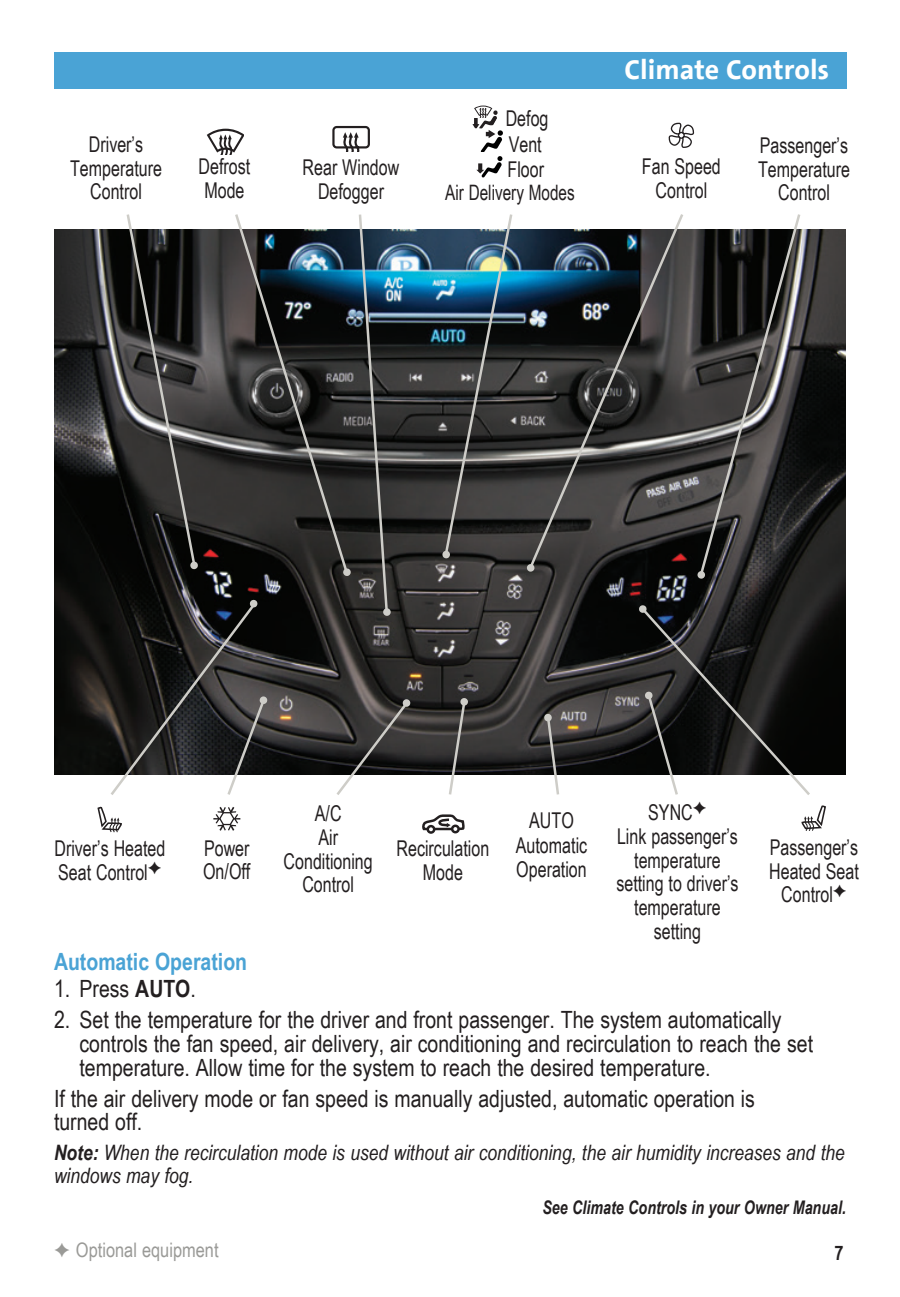
<style>
.page{position:relative;width:900px;height:1297px;background:#fff}
.page>*{position:absolute;margin:0;border:0;box-sizing:border-box;transform-origin:0 0}
._2010_buick_subherad{font:700 27.5px "GM Sans";color:#fff}
.get_to_know_BULLETS{font:23.75px/23.8px "Arial Narrow";color:#231f20}
.get_to_know_text_BOD{font:23.75px/23.8px "Arial Narrow";color:#231f20}
.get_to_know_blue_sub{font:700 23.75px "Arial Narrow";color:#4aa3d5}
.dash_callout{font:21.75px/23.8px "Arial Narrow";color:#231f20;text-align:center;scale:.9 1}
.new_note{font:italic 21.25px/22.5px "Arial Narrow";color:#231f20}
.dash_callout-2{font:21.25px "Arial Narrow";color:#231f20;scale:.88 1}
.t1{font:20px "Arial Narrow";color:#9a9a97}
.t2{font:700 20px "Arial Narrow";color:#231f20}
.see_section_7_5_cond{font:italic 700 18.75px "Arial Narrow";color:#231f20;scale:.93 1}
.s1{font-weight:700}
</style>
<div class="page">
<div style="left:54px;top:52px;width:792px;height:36px;background:#4aa3d5"></div>
<img style="left:54px;top:229px;width:792px;height:545px">
<svg style="left:213px;top:806px;width:27px;height:24px"></svg>
<svg style="left:97px;top:806px;width:25px;height:26px"></svg>
<div style="left:451px;top:824px;width:9px;height:9px;border:2px solid #231f20;border-radius:50%"></div>
<div style="left:427px;top:824px;width:8px;height:9px;border:2px solid #231f20;border-radius:50%"></div>
<svg style="left:422px;top:814px;width:43px;height:18px"></svg>
<svg style="left:668px;top:122px;width:27px;height:26px"></svg>
<svg style="left:207px;top:129px;width:36px;height:25px"></svg>
<svg style="left:332px;top:126px;width:38px;height:26px"></svg>
<svg style="left:472px;top:105px;width:31px;height:72px"></svg>
<svg style="left:125px;top:214px;width:73px;height:355px;background:#383737"></svg>
<svg style="left:233px;top:214px;width:117px;height:361px;background:#34383a"></svg>
<div style="left:343px;top:568px;width:8px;height:8px;background:#cecdc8;border-radius:50%"></div>
<img style="left:442px;top:214px;width:72px;height:344px">
<svg style="left:527px;top:214px;width:158px;height:356px;background:#3d4043"></svg>
<svg style="left:526px;top:563px;width:9px;height:9px"></svg>
<svg style="left:698px;top:214px;width:104px;height:363px;background:#414040"></svg>
<div style="left:697px;top:570px;width:8px;height:8px;background:#cecdc8;border-radius:50%"></div>
<svg style="left:357px;top:214px;width:32px;height:400px;background:#3e484d"></svg>
<div style="left:383px;top:608px;width:8px;height:8px;background:#cecdc8;border-radius:50%"></div>
<svg style="left:544px;top:713px;width:17px;height:82px"></svg>
<svg style="left:108px;top:599px;width:159px;height:196px;background:#3d3d3d"></svg>
<svg style="left:334px;top:699px;width:76px;height:96px"></svg>
<svg style="left:460px;top:697px;width:8px;height:8px"></svg>
<svg style="left:447px;top:699px;width:20px;height:96px"></svg>
<svg style="left:638px;top:604px;width:188px;height:226px"></svg>
<p class="dash_callout" style="left:70px;top:131px;width:104px">Driver’s<br>Temperature<br>Control</p>
<p class="dash_callout" style="left:199px;top:154px;width:59px;text-align:left">Defrost<br>Mode</p>
<p class="dash_callout" style="left:303px;top:155px;width:109px">Rear Window<br>Defogger</p>
<p class="dash_callout" style="left:506px;top:105px;width:49px;line-height:25.5px;text-align:left">Defog<br>Vent<br>Floor</p>
<p class="dash_callout-2" style="left:445px;top:176px;width:149px">Air Delivery Modes</p>
<p class="_2010_buick_subherad" style="left:625px;top:54px;width:206px">Climate Controls</p>
<p class="dash_callout" style="left:642px;top:154px;width:89px">Fan Speed<br>Control</p>
<p class="dash_callout" style="left:758px;top:132px;width:104px">Passenger’s<br>Temperature<br>Control</p>
<p class="dash_callout" style="left:284px;top:800px;width:101px">A/C<br>Air<br>Conditioning<br>Control</p>
<p class="dash_callout" style="left:203px;top:835px;width:54px;text-align:left">Power<br>On/Off</p>
<p class="dash_callout" style="left:54px;top:835px;width:125px;text-align:left">Driver’s Heated<br>Seat Control</p>
<p class="dash_callout" style="left:397px;top:835px;width:105px">Recirculation<br>Mode</p>
<p class="dash_callout" style="left:529px;top:807px;width:51px">AUTO</p>
<p class="dash_callout" style="left:516px;top:832px;width:81px;text-align:left">Automatic<br>Operation</p>
<p class="dash_callout" style="left:648px;top:799px;width:51px">SYNC</p>
<p class="dash_callout" style="left:616px;top:823px;width:137px">Link passenger’s temperature setting to driver’s temperature setting</p>
<p class="dash_callout" style="left:770px;top:834px;width:100px">Passenger’s</p>
<p class="dash_callout" style="left:769px;top:858px;width:101px">Heated Seat</p>
<p class="dash_callout" style="left:781px;top:881px;width:59px">Control</p>
<p class="get_to_know_blue_sub" style="left:54px;top:943px;width:195px">Automatic Operation</p>
<p class="get_to_know_BULLETS" style="left:54px;top:975px;width:143px">1. Press <span class="s1">AUTO</span>.</p>
<p class="get_to_know_BULLETS" style="left:80px;top:1006px;width:735px;text-indent:-26px">2. Set the temperature for the driver and front passenger. The system automatically controls the fan speed, air delivery, air conditioning and recirculation to reach the set temperature. Allow time for the system to reach the desired temperature.</p>
<p class="get_to_know_text_BOD" style="left:54px;top:1085px;width:703px">If the air delivery mode or fan speed is manually adjusted, automatic operation is turned off.</p>
<p class="new_note" style="left:54px;top:1140px;width:792px"><span class="s1">Note:</span> When the recirculation mode is used without air conditioning, the air humidity increases and the windows may fog.</p>
<p class="t1" style="left:76px;top:1234px;width:144px">Optional equipment</p>
<p class="see_section_7_5_cond" style="left:542px;top:1192px;width:328px">See Climate Controls in your Owner Manual.</p>
<p class="t2" style="left:834px;top:1237px;width:11px">7</p>
</div>
